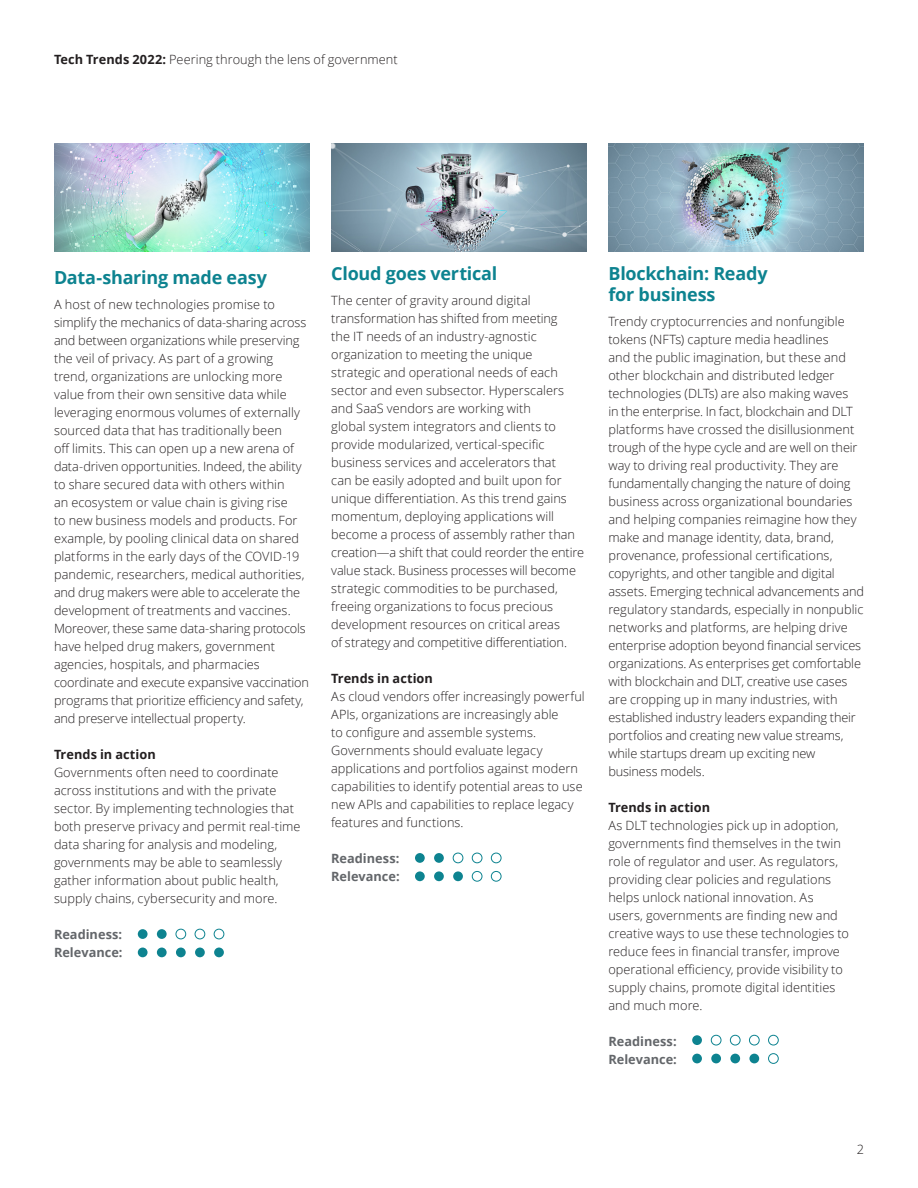
<style>
.page{position:relative;width:918px;height:1188px;background:#fff}
.page>*{position:absolute;margin:0;border:0;box-sizing:border-box;transform-origin:0 0}
.t1{font:700 18px/21px "Open Sans";letter-spacing:-.01em;color:#0d8390}
.t2{font:300 12.75px/18px "Open Sans";color:#231f20}
.t3{font:700 12.75px/18px "Open Sans";color:#63666a}
.t4{font:700 12.75px "Open Sans";letter-spacing:.005em;color:#231f20}
.s1{font-weight:700}
</style>
<div class="page">
<img style="left:608px;top:144px;width:256px;height:108px">
<img style="left:54px;top:144px;width:255px;height:108px">
<img style="left:331px;top:144px;width:256px;height:108px">
<div style="left:157px;top:929px;width:10px;height:10px;background:#0d8390;border-radius:50%"></div>
<div style="left:138px;top:929px;width:10px;height:10px;background:#0d8390;border-radius:50%"></div>
<div style="left:176px;top:929px;width:10px;height:10px;border:1px solid #0d8390;border-radius:50%"></div>
<div style="left:195px;top:929px;width:10px;height:10px;border:1px solid #0d8390;border-radius:50%"></div>
<div style="left:214px;top:929px;width:10px;height:10px;border:1px solid #0d8390;border-radius:50%"></div>
<div style="left:157px;top:948px;width:10px;height:9px;background:#0d8390;border-radius:50%"></div>
<div style="left:138px;top:948px;width:10px;height:9px;background:#0d8390;border-radius:50%"></div>
<div style="left:176px;top:948px;width:10px;height:9px;background:#0d8390;border-radius:50%"></div>
<div style="left:195px;top:948px;width:10px;height:9px;background:#0d8390;border-radius:50%"></div>
<div style="left:214px;top:948px;width:10px;height:9px;background:#0d8390;border-radius:50%"></div>
<div style="left:434px;top:853px;width:10px;height:10px;background:#0d8390;border-radius:50%"></div>
<div style="left:415px;top:853px;width:10px;height:10px;background:#0d8390;border-radius:50%"></div>
<div style="left:453px;top:853px;width:10px;height:10px;border:1px solid #0d8390;border-radius:50%"></div>
<div style="left:472px;top:853px;width:10px;height:10px;border:1px solid #0d8390;border-radius:50%"></div>
<div style="left:491px;top:853px;width:10px;height:10px;border:1px solid #0d8390;border-radius:50%"></div>
<div style="left:434px;top:871px;width:10px;height:10px;background:#0d8390;border-radius:50%"></div>
<div style="left:415px;top:871px;width:10px;height:10px;background:#0d8390;border-radius:50%"></div>
<div style="left:453px;top:871px;width:10px;height:10px;background:#0d8390;border-radius:50%"></div>
<div style="left:472px;top:871px;width:10px;height:11px;border:1px solid #0d8390;border-radius:50%"></div>
<div style="left:491px;top:871px;width:10px;height:11px;border:1px solid #0d8390;border-radius:50%"></div>
<div style="left:711px;top:1035px;width:10px;height:10px;border:1px solid #0d8390;border-radius:50%"></div>
<div style="left:692px;top:1035px;width:10px;height:10px;background:#0d8390;border-radius:50%"></div>
<div style="left:730px;top:1035px;width:10px;height:10px;border:1px solid #0d8390;border-radius:50%"></div>
<div style="left:749px;top:1035px;width:11px;height:10px;border:1px solid #0d8390;border-radius:50%"></div>
<div style="left:768px;top:1035px;width:11px;height:10px;border:1px solid #0d8390;border-radius:50%"></div>
<div style="left:711px;top:1054px;width:10px;height:9px;background:#0d8390;border-radius:50%"></div>
<div style="left:692px;top:1054px;width:10px;height:9px;background:#0d8390;border-radius:50%"></div>
<div style="left:730px;top:1054px;width:10px;height:9px;background:#0d8390;border-radius:50%"></div>
<div style="left:749px;top:1054px;width:10px;height:9px;background:#0d8390;border-radius:50%"></div>
<div style="left:768px;top:1053px;width:11px;height:11px;border:1px solid #0d8390;border-radius:50%"></div>
<p class="t2" style="left:54px;top:50px;width:345px"><span class="s1">Tech Trends 2022:</span> Peering through the lens of government</p>
<h1 class="t1" style="left:54px;top:266px;width:215px">Data-sharing made easy</h1>
<p class="t2" style="left:54px;top:295px;width:257px">A host of new technologies promise to simplify the mechanics of data-sharing across and between organizations while preserving the veil of privacy. As part of a growing trend, organizations are unlocking more value from their own sensitive data while leveraging enormous volumes of externally sourced data that has traditionally been<br>off limits. This can open up a new arena of data-driven opportunities. Indeed, the ability to share secured data with others within<br>an ecosystem or value chain is giving rise<br>to new business models and products. For example, by pooling clinical data on shared platforms in the early days of the COVID-19 pandemic, researchers, medical authorities, and drug makers were able to accelerate the development of treatments and vaccines.<br>Moreover, these same data-sharing protocols have helped drug makers, government agencies, hospitals, and pharmacies coordinate and execute expansive vaccination programs that prioritize efficiency and safety, and preserve intellectual property.</p>
<p class="t4" style="left:54px;top:745px;width:103px">Trends in action</p>
<p class="t2" style="left:54px;top:763px;width:248px">Governments often need to coordinate across institutions and with the private sector. By implementing technologies that both preserve privacy and permit real-time data sharing for analysis and modeling, governments may be able to seamlessly gather information about public health, supply chains, cybersecurity and more.</p>
<p class="t3" style="left:54px;top:925px;width:70px">Readiness:<br>Relevance:</p>
<h1 class="t1" style="left:331px;top:262px;width:168px">Cloud goes vertical</h1>
<p class="t2" style="left:331px;top:291px;width:254px">The center of gravity around digital transformation has shifted from meeting<br>the IT needs of an industry-agnostic organization to meeting the unique strategic and operational needs of each sector and even subsector. Hyperscalers and SaaS vendors are working with<br>global system integrators and clients to provide modularized, vertical-specific business services and accelerators that<br>can be easily adopted and built upon for unique differentiation. As this trend gains momentum, deploying applications will become a process of assembly rather than creation—a shift that could reorder the entire value stack. Business processes will become strategic commodities to be purchased, freeing organizations to focus precious development resources on critical areas<br>of strategy and competitive differentiation.</p>
<p class="t4" style="left:331px;top:669px;width:103px">Trends in action</p>
<p class="t2" style="left:331px;top:687px;width:255px">As cloud vendors offer increasingly powerful APIs, organizations are increasingly able<br>to configure and assemble systems.<br>Governments should evaluate legacy applications and portfolios against modern capabilities to identify potential areas to use new APIs and capabilities to replace legacy features and functions.</p>
<p class="t3" style="left:331px;top:849px;width:70px">Readiness:<br>Relevance:</p>
<h1 class="t1" style="left:608px;top:262px;width:161px">Blockchain: Ready for business</h1>
<p class="t2" style="left:608px;top:312px;width:257px">Trendy cryptocurrencies and nonfungible tokens (NFTs) capture media headlines<br>and the public imagination, but these and other blockchain and distributed ledger technologies (DLTs) are also making waves<br>in the enterprise. In fact, blockchain and DLT platforms have crossed the disillusionment trough of the hype cycle and are well on their way to driving real productivity. They are fundamentally changing the nature of doing business across organizational boundaries and helping companies reimagine how they make and manage identity, data, brand, provenance, professional certifications, copyrights, and other tangible and digital assets. Emerging technical advancements and regulatory standards, especially in nonpublic networks and platforms, are helping drive enterprise adoption beyond financial services organizations. As enterprises get comfortable with blockchain and DLT, creative use cases are cropping up in many industries, with established industry leaders expanding their portfolios and creating new value streams, while startups dream up exciting new business models.</p>
<p class="t4" style="left:608px;top:798px;width:103px">Trends in action</p>
<p class="t2" style="left:608px;top:816px;width:242px">As DLT technologies pick up in adoption, governments find themselves in the twin role of regulator and user. As regulators, providing clear policies and regulations helps unlock national innovation. As users, governments are finding new and creative ways to use these technologies to reduce fees in financial transfer, improve operational efficiency, provide visibility to supply chains, promote digital identities and much more.</p>
<p class="t3" style="left:608px;top:1032px;width:70px">Readiness:<br>Relevance:</p>
<p class="t2" style="left:857px;top:1140px;width:9px">2</p>
</div>
